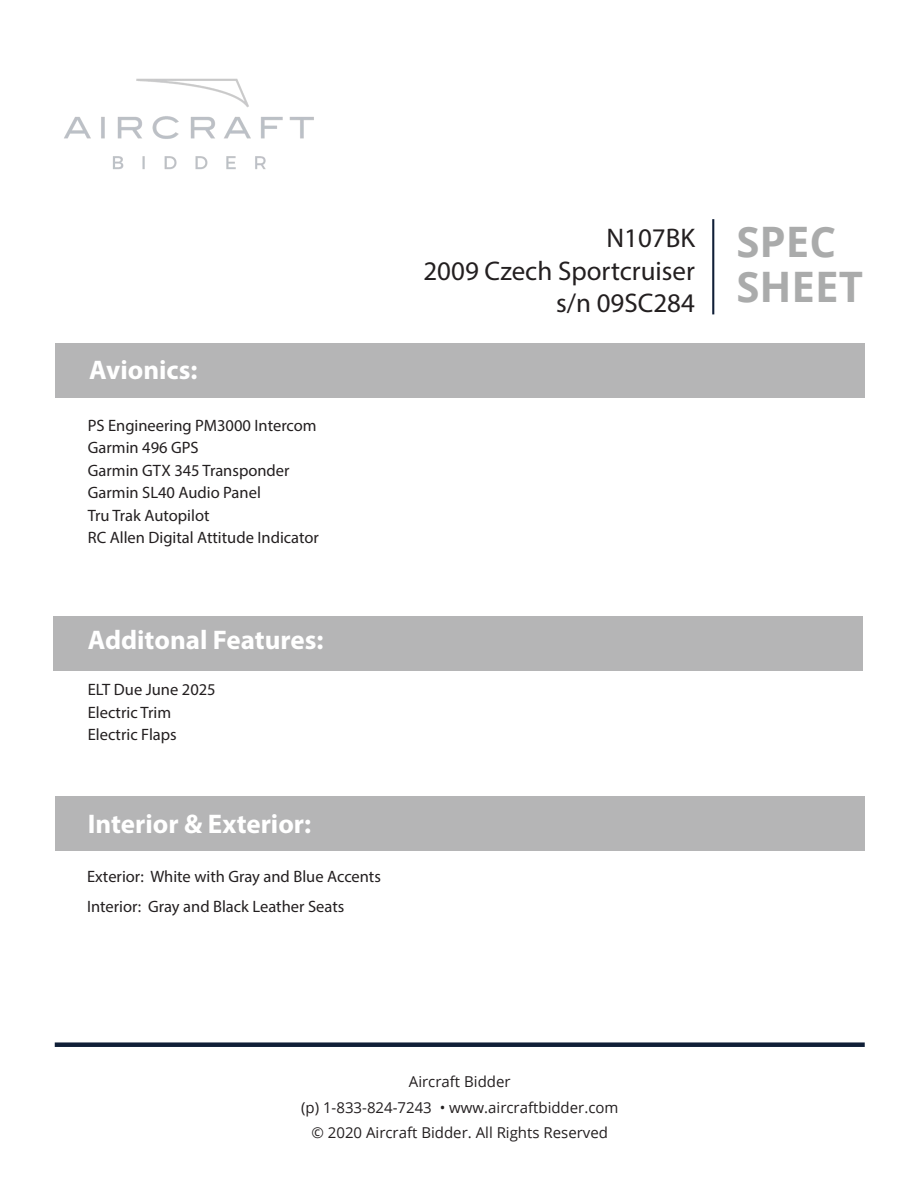
<style>
.page{position:relative;width:918px;height:1188px;background:#fff}
.page>*{position:absolute;margin:0;border:0;box-sizing:border-box;transform-origin:0 0}
.t1{font:700 42px/45.2px "Open Sans";color:#aaabab}
.t2{font:700 27px "Myriad Pro";color:#fff}
.t3{font:27px/32.4px "Myriad Pro";color:#231f20;text-align:right}
.t4{font:16.5px "Myriad Pro";color:#231f20}
.t5{font:15px/25.5px "Open Sans";color:#231f20;text-align:center}
</style>
<div class="page">
<div style="left:53px;top:617px;width:809px;height:54px;background:#b5b5b6"></div>
<div style="left:56px;top:796px;width:809px;height:54px;background:#b5b5b6"></div>
<div style="left:56px;top:344px;width:809px;height:54px;background:#b5b5b6"></div>
<img style="left:64px;top:78px;width:250px;height:92px">
<div style="left:55px;top:1042px;width:810px;height:5px;background:#101f37"></div>
<hr style="left:712px;top:219px;width:2px;height:95px;background:#101f37">
<p class="t2" style="left:89px;top:352px;width:110px">Avionics:</p>
<p class="t4" style="left:88px;top:415px;width:230px">PS Engineering PM3000 Intercom</p>
<p class="t4" style="left:88px;top:438px;width:112px">Garmin 496 GPS</p>
<p class="t4" style="left:88px;top:460px;width:203px">Garmin GTX 345 Transponder</p>
<p class="t4" style="left:88px;top:483px;width:175px">Garmin SL40 Audio Panel</p>
<p class="t4" style="left:88px;top:505px;width:123px">Tru Trak Autopilot</p>
<p class="t4" style="left:88px;top:528px;width:233px">RC Allen Digital Attitude Indicator</p>
<p class="t2" style="left:88px;top:622px;width:237px">Additonal Features:</p>
<p class="t4" style="left:88px;top:680px;width:130px">ELT Due June 2025</p>
<p class="t4" style="left:88px;top:702px;width:85px">Electric Trim</p>
<p class="t4" style="left:88px;top:725px;width:91px">Electric Flaps</p>
<p class="t2" style="left:88px;top:806px;width:225px">Interior &amp; Exterior:</p>
<p class="t4" style="left:87px;top:866px;width:295px">Exterior: White with Gray and Blue Accents</p>
<p class="t4" style="left:87px;top:896px;width:259px">Interior: Gray and Black Leather Seats</p>
<h2 class="t3" style="left:423px;top:222px;width:273px">N107BK<br>2009 Czech Sportcruiser s/n 09SC284</h2>
<h1 class="t1" style="left:736px;top:218px;width:128px">SPEC<br>SHEET</h1>
<p class="t5" style="left:301px;top:1069px;width:319px">Aircraft Bidder<br>(p) 1-833-824-7243 • www.aircraftbidder.com © 2020 Aircraft Bidder. All Rights Reserved</p>
</div>
